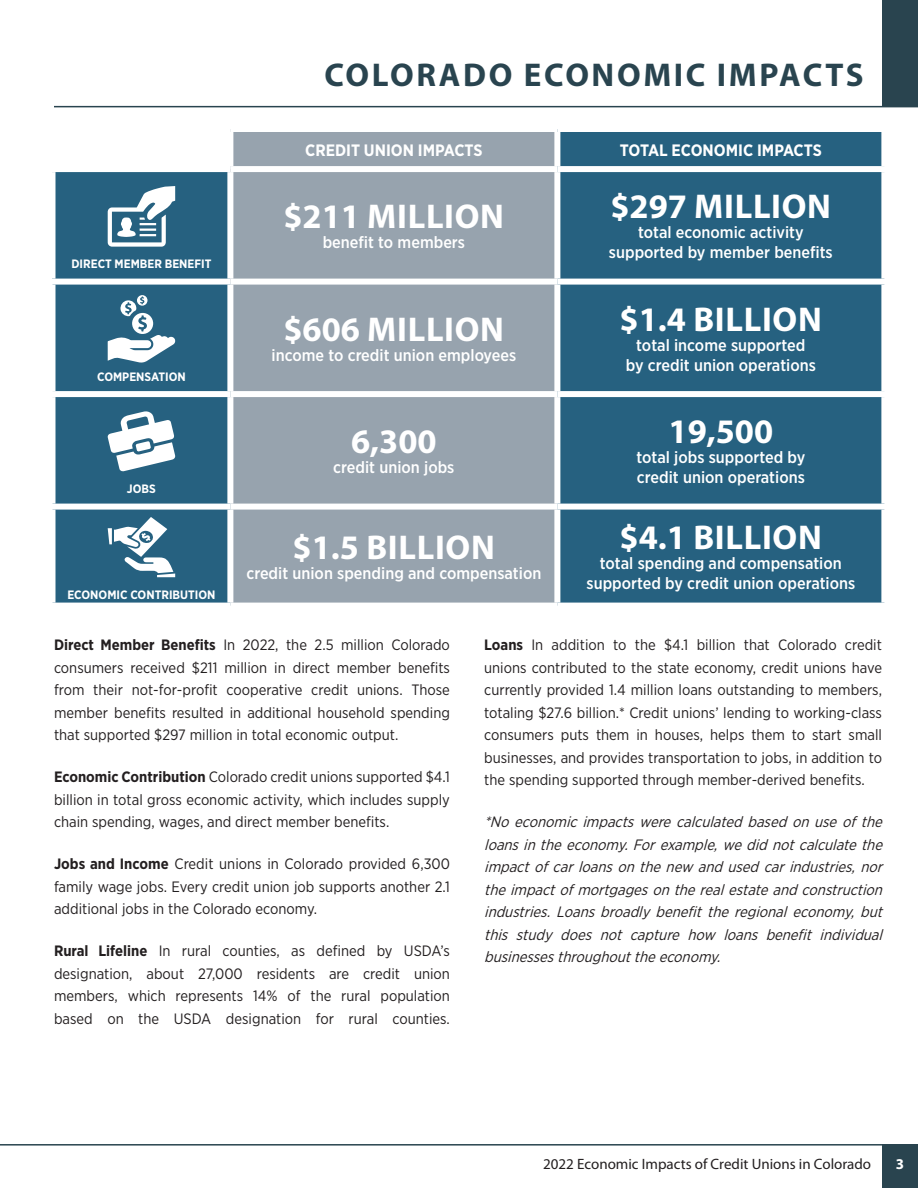
<style>
.page{position:relative;width:918px;height:1188px;background:#fff}
.page>*{position:absolute;margin:0;border:0;box-sizing:border-box;transform-origin:0 0}
.t1{font:700 34.5px "Myriad Pro";letter-spacing:.02em;color:#fff}
.t2{font:700 33px "Myriad Pro";letter-spacing:.08em;color:#29444f}
.t3{font:500 16.5px/19.8px "Gotham Narrow";color:#fff;text-align:center}
.t4{font:700 16.5px "Gotham Narrow";color:#fff}
.t5{font:15px/22.5px "Gotham Narrow";color:#231f20;text-align:justify}
.t6{font:italic 15px/22.5px "Gotham Narrow";color:#231f20;text-align:justify}
.t7{font:15px "Myriad Pro";color:#231f20}
.t8{font:700 15px "Myriad Pro";color:#fff}
.t9{font:700 12.15px "Gotham Narrow";color:#fff}
.s1{font-weight:700}
</style>
<div class="page">
<div style="left:882px;top:0;width:36px;height:106px;background:#29444f"></div>
<hr style="left:54px;top:106px;width:864px;height:1px;background:#29444f">
<hr style="left:0;top:1144px;width:901px;height:2px;background:#29444f">
<div style="left:882px;top:1144px;width:36px;height:44px;background:#29444f"></div>
<svg style="left:56px;top:132px;width:825px;height:471px;background:#557d94"></svg>
<div style="left:52px;top:169px;width:178px;height:113px;background:#266180"></div>
<div style="left:230px;top:169px;width:327px;height:113px;background:#97a3ae"></div>
<div style="left:227px;top:132px;width:6px;height:34px;background:#fff"></div>
<div style="left:554px;top:132px;width:6px;height:34px;background:#fff"></div>
<div style="left:50px;top:166px;width:180px;height:6px;background:#fff"></div>
<div style="left:50px;top:172px;width:6px;height:107px;background:#fff"></div>
<div style="left:230px;top:166px;width:327px;height:6px;background:#fff"></div>
<div style="left:227px;top:172px;width:6px;height:107px;background:#fff"></div>
<div style="left:557px;top:166px;width:330px;height:6px;background:#fff"></div>
<div style="left:554px;top:172px;width:6px;height:107px;background:#fff"></div>
<div style="left:50px;top:279px;width:180px;height:6px;background:#fff"></div>
<div style="left:230px;top:279px;width:327px;height:6px;background:#fff"></div>
<div style="left:227px;top:285px;width:6px;height:106px;background:#fff"></div>
<div style="left:557px;top:279px;width:330px;height:6px;background:#fff"></div>
<div style="left:554px;top:285px;width:6px;height:106px;background:#fff"></div>
<div style="left:50px;top:504px;width:180px;height:6px;background:#fff"></div>
<div style="left:230px;top:504px;width:327px;height:6px;background:#fff"></div>
<div style="left:227px;top:510px;width:6px;height:93px;background:#fff"></div>
<div style="left:557px;top:504px;width:330px;height:6px;background:#fff"></div>
<div style="left:554px;top:510px;width:6px;height:93px;background:#fff"></div>
<div style="left:50px;top:391px;width:180px;height:6px;background:#fff"></div>
<div style="left:230px;top:391px;width:327px;height:6px;background:#fff"></div>
<div style="left:227px;top:397px;width:6px;height:107px;background:#fff"></div>
<div style="left:557px;top:391px;width:330px;height:6px;background:#fff"></div>
<div style="left:554px;top:397px;width:6px;height:107px;background:#fff"></div>
<svg style="left:108px;top:186px;width:67px;height:61px"></svg>
<svg style="left:108px;top:295px;width:67px;height:68px"></svg>
<svg style="left:108px;top:411px;width:67px;height:60px"></svg>
<svg style="left:108px;top:517px;width:67px;height:60px"></svg>
<h2 class="t2" style="left:324px;top:53px;width:541px">COLORADO ECONOMIC IMPACTS</h2>
<p class="t9" style="left:71px;top:256px;width:142px">DIRECT MEMBER BENEFIT</p>
<p class="t9" style="left:97px;top:369px;width:90px">COMPENSATION</p>
<p class="t9" style="left:127px;top:481px;width:30px">JOBS</p>
<p class="t9" style="left:67px;top:587px;width:150px">ECONOMIC CONTRIBUTION</p>
<p class="t4" style="left:305px;top:140px;width:179px">CREDIT UNION IMPACTS</p>
<p class="t4" style="left:620px;top:140px;width:203px">TOTAL ECONOMIC IMPACTS</p>
<h1 class="t1" style="left:283px;top:194px;width:222px">$211 MILLION</h1>
<p class="t3" style="left:323px;top:232px;width:144px">benefit to members</p>
<h1 class="t1" style="left:283px;top:307px;width:222px">$606 MILLION</h1>
<p class="t3" style="left:272px;top:345px;width:246px">income to credit union employees</p>
<h1 class="t1" style="left:351px;top:419px;width:87px">6,300</h1>
<p class="t3" style="left:333px;top:457px;width:123px">credit union jobs</p>
<h1 class="t1" style="left:293px;top:525px;width:204px">$1.5 BILLION</h1>
<p class="t3" style="left:246px;top:563px;width:296px">credit union spending and compensation</p>
<h1 class="t1" style="left:610px;top:184px;width:222px">$297 MILLION</h1>
<p class="t3" style="left:609px;top:222px;width:225px">total economic activity supported by member benefits</p>
<h1 class="t1" style="left:620px;top:297px;width:204px">$1.4 BILLION</h1>
<p class="t3" style="left:626px;top:335px;width:192px">total income supported by credit union operations</p>
<h1 class="t1" style="left:669px;top:409px;width:106px">19,500</h1>
<p class="t3" style="left:636px;top:447px;width:170px;text-align:left">total jobs supported by credit union operations</p>
<h1 class="t1" style="left:620px;top:515px;width:204px">$4.1 BILLION</h1>
<p class="t3" style="left:587px;top:553px;width:270px">total spending and compensation supported by credit union operations</p>
<p class="t5" style="left:54px;top:633px;width:397px"><span class="s1">Direct Member Benefits</span> In 2022, the 2.5 million Colorado consumers received $211 million in direct member benefits from their not-for-profit cooperative credit unions. Those member benefits resulted in additional household spending that supported $297 million in total economic output.</p>
<p class="t5" style="left:54px;top:765px;width:398px"><span class="s1">Economic Contribution</span> Colorado credit unions supported $4.1 billion in total gross economic activity, which includes supply chain spending, wages, and direct member benefits.</p>
<p class="t5" style="left:54px;top:852px;width:398px"><span class="s1">Jobs and Income</span> Credit unions in Colorado provided 6,300 family wage jobs. Every credit union job supports another 2.1 additional jobs in the Colorado economy.</p>
<p class="t5" style="left:54px;top:939px;width:398px"><span class="s1">Rural Lifeline</span> In rural counties, as defined by USDA’s designation, about 27,000 residents are credit union members, which represents 14% of the rural population based on the USDA designation for rural counties.</p>
<p class="t5" style="left:484px;top:633px;width:399px"><span class="s1">Loans</span> In addition to the $4.1 billion that Colorado credit unions contributed to the state economy, credit unions have currently provided 1.4 million loans outstanding to members, totaling $27.6 billion.* Credit unions’ lending to working-class consumers puts them in houses, helps them to start small businesses, and provides transportation to jobs, in addition to the spending supported through member-derived benefits.</p>
<p class="t6" style="left:484px;top:810px;width:404px">*No economic impacts were calculated based on use of the loansintheeconomy.Forexample,wedidnotcalculatethe impactofcarloansonthenew andusedcarindustries,nor theimpactofmortgagesontherealestateandconstruction industries. Loans broadly benefit the regional economy, but this study does not capture how loans benefit individual businessesthroughouttheeconomy.</p>
<p class="t7" style="left:543px;top:1155px;width:330px">2022 Economic Impacts of Credit Unions in Colorado</p>
<p class="t8" style="left:896px;top:1154px;width:10px">3</p>
</div>
